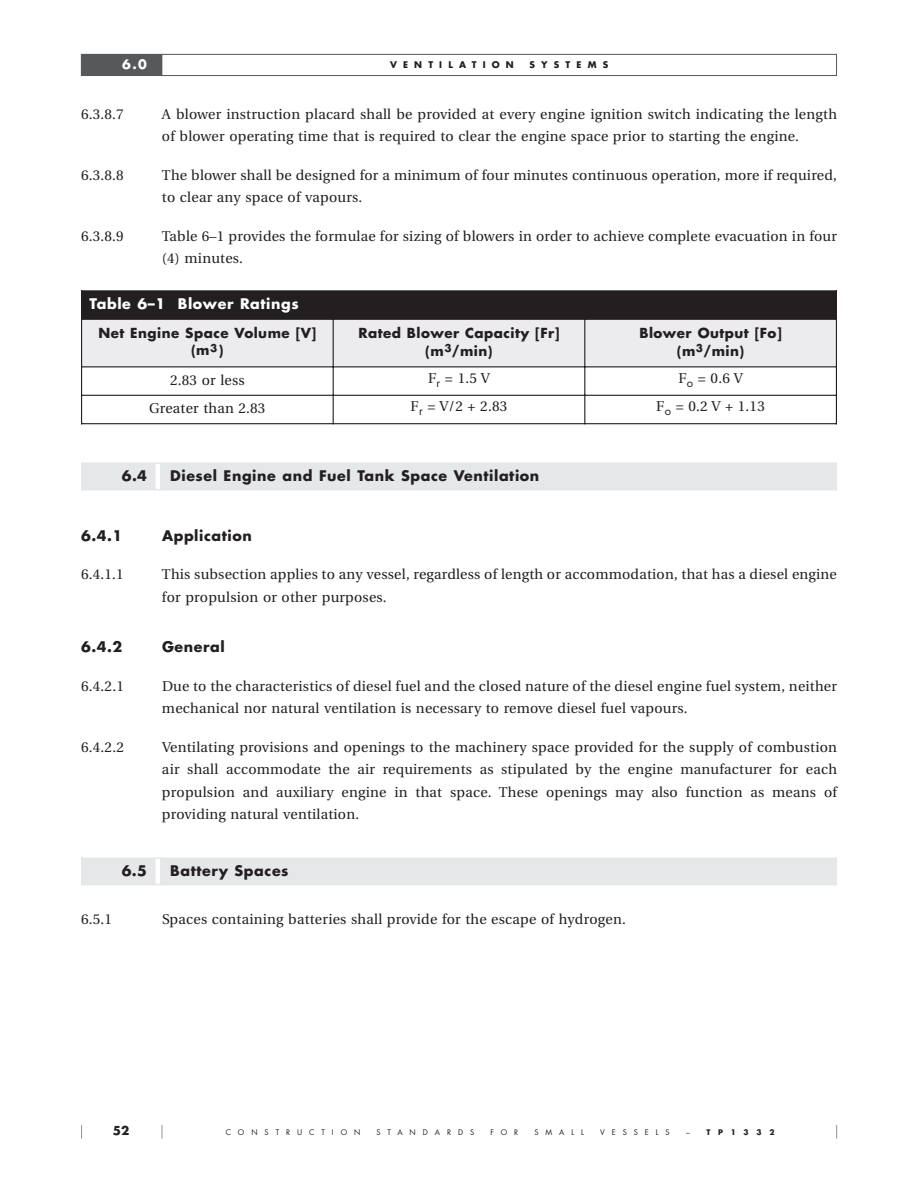
<style>
.page{position:relative;width:918px;height:1188px;background:#fff}
.page>*{position:absolute;margin:0;border:0;box-sizing:border-box;transform-origin:0 0}
.t1{font:14.25px/22.5px "Utopia";letter-spacing:.015em;color:#231f20}
.t2{font:700 14.25px "Futura";letter-spacing:.04em;color:#231f20}
.t3{font:700 14.25px "Futura";letter-spacing:.04em;color:#fff}
.t4{font:700 13.5px/17.2px "Futura";letter-spacing:.035em;color:#231f20;text-align:center}
.t5{font:700 12.75px "Futura";color:#fff}
.t6{font:700 12px "Futura";color:#231f20}
.t7{font:700 9px "Futura";letter-spacing:.685em;color:#231f20}
.t8{font:7.5px "Futura";letter-spacing:.925em;color:#231f20}
.t9{font:700 7.5px "Futura";letter-spacing:1.03em;color:#231f20}
.s1{font-weight:400}
</style>
<div class="page">
<div style="left:82px;top:858px;width:73px;height:27px;background:#e6e7e9"></div>
<div style="left:161px;top:858px;width:675px;height:27px;background:#e6e7e9"></div>
<svg style="left:81px;top:859px;width:1px;height:25px"></svg>
<hr style="left:154px;top:857px;width:2px;height:28px;background:#e6e7e9">
<hr style="left:160px;top:857px;width:2px;height:28px;background:#e6e7e9">
<svg style="left:836px;top:859px;width:1px;height:25px"></svg>
<hr style="left:81px;top:857px;width:756px;height:2px;background:#e6e7e9">
<hr style="left:81px;top:884px;width:756px;height:1px;background:#e6e7e9">
<div style="left:82px;top:463px;width:73px;height:27px;background:#e6e7e9"></div>
<div style="left:161px;top:463px;width:675px;height:27px;background:#e6e7e9"></div>
<svg style="left:81px;top:464px;width:1px;height:25px"></svg>
<hr style="left:154px;top:463px;width:2px;height:27px;background:#e6e7e9">
<hr style="left:160px;top:463px;width:2px;height:27px;background:#e6e7e9">
<svg style="left:836px;top:464px;width:1px;height:25px"></svg>
<hr style="left:81px;top:463px;width:756px;height:1px;background:#e6e7e9">
<hr style="left:81px;top:489px;width:756px;height:1px;background:#e6e7e9">
<div style="left:82px;top:291px;width:754px;height:28px;background:#231f20"></div>
<div style="left:82px;top:319px;width:251px;height:48px;background:#ececee"></div>
<div style="left:333px;top:319px;width:252px;height:48px;background:#ececee"></div>
<div style="left:585px;top:319px;width:251px;height:48px;background:#ececee"></div>
<hr style="left:81px;top:290px;width:1px;height:134px;background:#231f20">
<hr style="left:333px;top:319px;width:1px;height:105px;background:#231f20">
<hr style="left:584px;top:319px;width:1px;height:105px;background:#231f20">
<hr style="left:836px;top:290px;width:1px;height:134px;background:#231f20">
<hr style="left:81px;top:290px;width:756px;height:1px;background:#231f20">
<hr style="left:81px;top:319px;width:756px;height:1px;background:#231f20">
<hr style="left:81px;top:366px;width:756px;height:1px;background:#231f20">
<hr style="left:81px;top:395px;width:756px;height:1px;background:#231f20">
<hr style="left:81px;top:423px;width:756px;height:1px;background:#231f20">
<div style="left:81px;top:54px;width:81px;height:22px;background:#57585a"></div>
<svg style="left:836px;top:55px;width:1px;height:20px"></svg>
<hr style="left:81px;top:54px;width:756px;height:1px;background:#57585a">
<hr style="left:81px;top:75px;width:756px;height:1px;background:#57585a">
<svg style="left:81px;top:1125px;width:1px;height:14px"></svg>
<svg style="left:162px;top:1125px;width:1px;height:14px"></svg>
<svg style="left:836px;top:1125px;width:1px;height:14px"></svg>
<p class="t5" style="left:122px;top:59px;width:26px">6.0</p>
<p class="t7" style="left:390px;top:61px;width:125px">VENTILATION</p>
<p class="t7" style="left:530px;top:61px;width:80px">SYSTEMS</p>
<p class="t1" style="left:81px;top:104px;width:44px">6.3.8.7</p>
<p class="t1" style="left:162px;top:104px;width:676px">A blower instruction placard shall be provided at every engine ignition switch indicating the length of blower operating time that is required to clear the engine space prior to starting the engine.</p>
<p class="t1" style="left:81px;top:165px;width:44px">6.3.8.8</p>
<p class="t1" style="left:162px;top:165px;width:676px">The blower shall be designed for a minimum of four minutes continuous operation, more if required, to clear any space of vapours.</p>
<p class="t1" style="left:81px;top:226px;width:44px">6.3.8.9</p>
<p class="t1" style="left:162px;top:226px;width:676px">Table 6–1 provides the formulae for sizing of blowers in order to achieve complete evacuation in four (4) minutes.</p>
<p class="t3" style="left:90px;top:297px;width:211px">Table 6–1 Blower Ratings</p>
<p class="t4" style="left:98px;top:326px;width:220px">Net Engine Space Volume [V] (m<sup>3</sup>)</p>
<p class="t4" style="left:358px;top:326px;width:203px">Rated Blower Capacity [Fr] (m<sup>3</sup>/min)</p>
<p class="t4" style="left:639px;top:326px;width:144px">Blower Output [Fo] (m<sup>3</sup>/min)</p>
<p class="t1" style="left:170px;top:370px;width:76px">2.83 or less</p>
<p class="t1" style="left:428px;top:368px;width:63px">F<sub>r</sub> = 1.5 V</p>
<p class="t1" style="left:678px;top:368px;width:66px">F<sub>o</sub> = 0.6 V</p>
<p class="t1" style="left:149px;top:398px;width:118px">Greater than 2.83</p>
<p class="t1" style="left:411px;top:397px;width:98px">F<sub>r</sub> = V/2 + 2.83</p>
<p class="t1" style="left:656px;top:397px;width:110px">F<sub>o</sub> = 0.2 V + 1.13</p>
<p class="t2" style="left:122px;top:469px;width:27px">6.4</p>
<p class="t2" style="left:170px;top:469px;width:371px">Diesel Engine and Fuel Tank Space Ventilation</p>
<p class="t2" style="left:81px;top:529px;width:43px">6.4.1</p>
<p class="t2" style="left:162px;top:529px;width:91px">Application</p>
<p class="t1" style="left:81px;top:564px;width:44px">6.4.1.1</p>
<p class="t1" style="left:162px;top:564px;width:676px">This subsection applies to any vessel, regardless of length or accommodation, that has a diesel engine for propulsion or other purposes.</p>
<p class="t2" style="left:81px;top:640px;width:43px">6.4.2</p>
<p class="t2" style="left:162px;top:640px;width:64px">General</p>
<p class="t1" style="left:81px;top:676px;width:44px">6.4.2.1</p>
<p class="t1" style="left:162px;top:676px;width:677px">Due to the characteristics of diesel fuel and the closed nature of the diesel engine fuel system, neither mechanical nor natural ventilation is necessary to remove diesel fuel vapours.</p>
<p class="t1" style="left:81px;top:737px;width:44px">6.4.2.2</p>
<p class="t1" style="left:162px;top:737px;width:677px;text-align:justify">Ventilating provisions and openings to the machinery space provided for the supply of combustion air shall accommodate the air requirements as stipulated by the engine manufacturer for each propulsion and auxiliary engine in that space. These openings may also function as means of providing natural ventilation.</p>
<p class="t2" style="left:122px;top:864px;width:27px">6.5</p>
<p class="t2" style="left:170px;top:864px;width:120px">Battery Spaces</p>
<p class="t1" style="left:81px;top:909px;width:33px">6.5.1</p>
<p class="t1" style="left:162px;top:909px;width:465px">Spaces containing batteries shall provide for the escape of hydrogen.</p>
<p class="t6" style="left:113px;top:1125px;width:18px">52</p>
<p class="t8" style="left:226px;top:1129px;width:136px">CONSTRUCTION</p>
<p class="t8" style="left:376px;top:1129px;width:99px">STANDARDS</p>
<p class="t8" style="left:490px;top:1129px;width:29px">FOR</p>
<p class="t8" style="left:535px;top:1129px;width:51px">SMALL</p>
<p class="t8" style="left:600px;top:1129px;width:71px">VESSELS</p>
<p class="t9" style="left:686px;top:1129px;width:90px"><span class="s1">–</span> TP1332</p>
</div>
